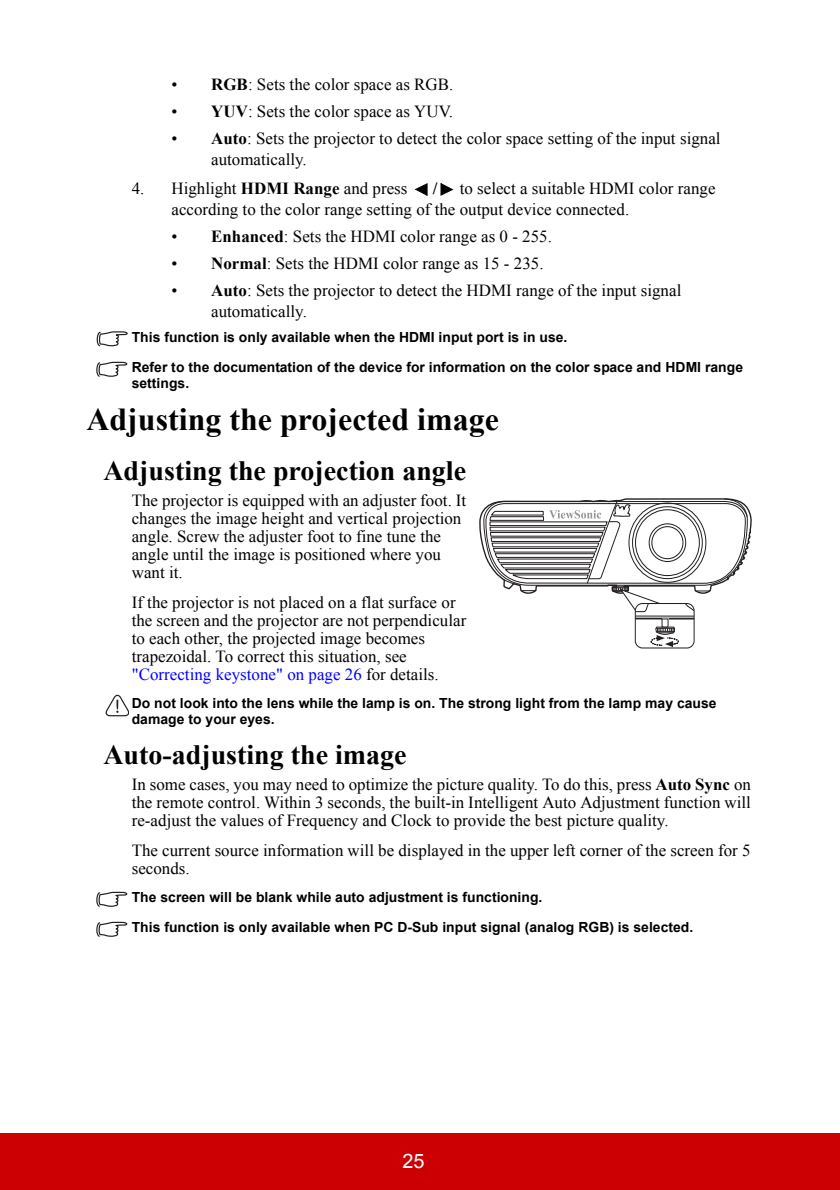
<style>
.page{position:relative;width:840px;height:1190px;background:#fff}
.page>*{position:absolute;margin:0;border:0;box-sizing:border-box;transform-origin:0 0}
.t1{font:700 32px "Times New Roman";color:#000}
.t2{font:700 28px "Times New Roman";color:#000}
.t3{font:20px "Arial";color:#fff}
.t4{font:17px/18px "Times New Roman";color:#000}
.t5{font:700 17px "Times New Roman";color:#000}
.t6{font:700 14px/30px "Arial";color:#000}
.s1{font-weight:700}
.s2{color:#00f}
</style>
<div class="page">
<div style="left:0;top:1133px;width:839px;height:57px;background:#cc0003"></div>
<svg style="left:415px;top:183px;width:13px;height:13px"></svg>
<svg style="left:441px;top:183px;width:12px;height:13px"></svg>
<svg style="left:97px;top:331px;width:31px;height:15px"></svg>
<svg style="left:96px;top:362px;width:31px;height:15px"></svg>
<svg style="left:479px;top:498px;width:273px;height:150px"></svg>
<svg style="left:106px;top:695px;width:23px;height:21px"></svg>
<svg style="left:96px;top:892px;width:31px;height:15px"></svg>
<svg style="left:96px;top:922px;width:31px;height:15px"></svg>
<p class="t4" style="left:171px;top:75px;width:283px">• <span class="s1">RGB</span>: Sets the color space as RGB.</p>
<p class="t4" style="left:171px;top:102px;width:283px">• <span class="s1">YUV</span>: Sets the color space as YUV.</p>
<p class="t4" style="left:211px;top:128px;width:511px;line-height:21px;text-indent:-40px">• <span class="s1">Auto</span>: Sets the projector to detect the color space setting of the input signal automatically.</p>
<p class="t4" style="left:132px;top:180px;width:277px">4. Highlight <span class="s1">HDMI Range</span> and press</p>
<p class="t5" style="left:433px;top:179px;width:6px">/</p>
<p class="t4" style="left:171px;top:178px;width:546px;line-height:21px;text-indent:288px">to select a suitable HDMI color range according to the color range setting of the output device connected.</p>
<p class="t4" style="left:171px;top:228px;width:382px">• <span class="s1">Enhanced</span>: Sets the HDMI color range as 0 - 255.</p>
<p class="t4" style="left:171px;top:255px;width:374px">• <span class="s1">Normal</span>: Sets the HDMI color range as 15 - 235.</p>
<p class="t4" style="left:211px;top:280px;width:472px;line-height:21px;text-indent:-40px">• <span class="s1">Auto</span>: Sets the projector to detect the HDMI range of the input signal automatically.</p>
<p class="t6" style="left:132px;top:323px;width:613px">This function is only available when the HDMI input port is in use.<br>Refer to the documentation of the device for information on the color space and HDMI range</p>
<p class="t6" style="left:132px;top:369px;width:59px">settings.</p>
<h1 class="t1" style="left:86px;top:402px;width:414px">Adjusting the projected image</h1>
<h2 class="t2" style="left:103px;top:455px;width:364px">Adjusting the projection angle</h2>
<p class="t4" style="left:132px;top:492px;width:336px">The projector is equipped with an adjuster foot. It changes the image height and vertical projection angle. Screw the adjuster foot to fine tune the angle until the image is positioned where you want it.</p>
<p class="t4" style="left:132px;top:594px;width:336px">If the projector is not placed on a flat surface or the screen and the projector are not perpendicular to each other, the projected image becomes trapezoidal. To correct this situation, see <span class="s2">"Correcting keystone" on page 26</span> for details.</p>
<p class="t6" style="left:132px;top:696px;width:586px;line-height:16px">Do not look into the lens while the lamp is on. The strong light from the lamp may cause damage to your eyes.</p>
<h2 class="t2" style="left:103px;top:739px;width:305px">Auto-adjusting the image</h2>
<p class="t4" style="left:132px;top:776px;width:621px;text-align:justify">In some cases, you may need to optimize the picture quality. To do this, press <span class="s1">Auto Sync</span> on the remote control. Within 3 seconds, the built-in Intelligent Auto Adjustment function will re-adjust the values of Frequency and Clock to provide the best picture quality.</p>
<p class="t4" style="left:132px;top:842px;width:620px">The current source information will be displayed in the upper left corner of the screen for 5 seconds.</p>
<p class="t6" style="left:132px;top:883px;width:563px">The screen will be blank while auto adjustment is functioning.<br>This function is only available when PC D-Sub input signal (analog RGB) is selected.</p>
<p class="t3" style="left:402px;top:1150px;width:24px">25</p>
</div>
